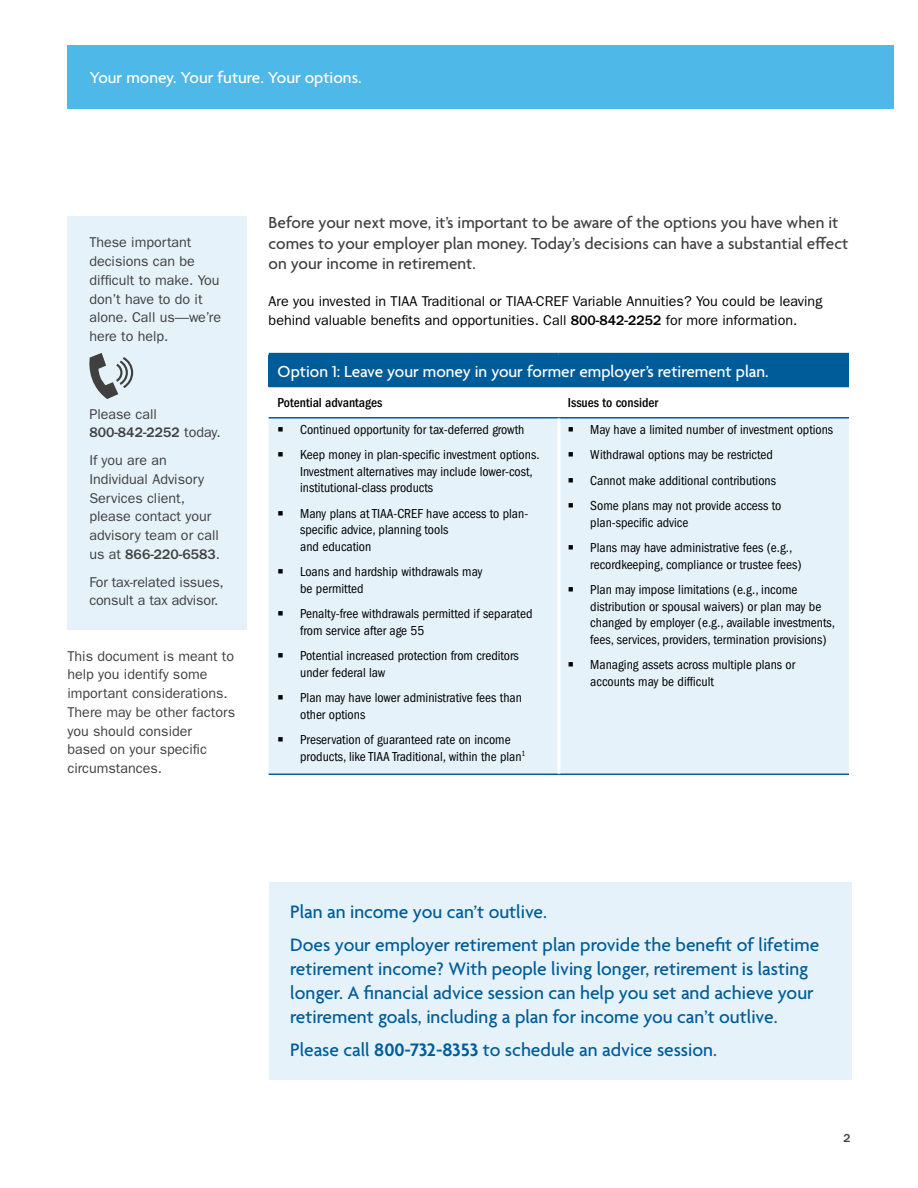
<style>
.page{position:relative;width:918px;height:1188px;background:#fff}
.page>*{position:absolute;margin:0;border:0;box-sizing:border-box;transform-origin:0 0}
.t1{font:500 19.5px/24px "Agenda";color:#005c98}
.t2{font:500 17.25px/20.2px "Agenda";color:#404040}
.t3{font:500 17.25px "Agenda";color:#fff}
.t4{font:14.25px/18.8px "ITC Franklin Gothic Std";color:#404040}
.t5{font:14.25px/18.8px "ITC Franklin Gothic Std";color:#000}
.t6{font:condensed 13.5px/16.5px "ITC Franklin Gothic Std";color:#000}
.t7{font:500 condensed 13.5px "ITC Franklin Gothic Std";color:#000}
.t8{font:500 12px "ITC Franklin Gothic Std";color:#404040}
.s1{font-weight:500}
.s2{font-weight:600}
</style>
<div class="page">
<div style="left:68px;top:216px;width:179px;height:413px;background:#e5f2fa"></div>
<svg style="left:89px;top:353px;width:44px;height:46px"></svg>
<div style="left:269px;top:882px;width:583px;height:198px;background:#e5f2fa"></div>
<div style="left:68px;top:46px;width:826px;height:63px;background:#4eb9e9"></div>
<div style="left:269px;top:355px;width:580px;height:32px;background:#005c98"></div>
<svg style="left:269px;top:387px;width:580px;height:1px"></svg>
<div style="left:269px;top:419px;width:580px;height:355px;background:#e5f2fa"></div>
<hr style="left:269px;top:353px;width:290px;height:4px;background:#005c98">
<hr style="left:559px;top:353px;width:290px;height:4px;background:#005c98">
<hr style="left:269px;top:774px;width:290px;height:1px;background:#005c98">
<hr style="left:559px;top:774px;width:290px;height:1px;background:#005c98">
<hr style="left:269px;top:417px;width:290px;height:2px;background:#005c98">
<hr style="left:559px;top:417px;width:290px;height:2px;background:#005c98">
<hr style="left:557px;top:419px;width:3px;height:355px;background:#fff">
<svg style="left:279px;top:427px;width:4px;height:4px"></svg>
<svg style="left:279px;top:452px;width:4px;height:5px"></svg>
<svg style="left:279px;top:511px;width:4px;height:4px"></svg>
<svg style="left:279px;top:569px;width:4px;height:5px"></svg>
<svg style="left:279px;top:611px;width:4px;height:5px"></svg>
<svg style="left:279px;top:653px;width:4px;height:5px"></svg>
<svg style="left:279px;top:695px;width:4px;height:5px"></svg>
<svg style="left:279px;top:737px;width:4px;height:5px"></svg>
<svg style="left:569px;top:427px;width:4px;height:4px"></svg>
<svg style="left:569px;top:452px;width:4px;height:5px"></svg>
<svg style="left:569px;top:478px;width:4px;height:4px"></svg>
<svg style="left:569px;top:503px;width:4px;height:5px"></svg>
<svg style="left:569px;top:545px;width:4px;height:5px"></svg>
<svg style="left:569px;top:587px;width:4px;height:5px"></svg>
<svg style="left:569px;top:662px;width:4px;height:5px"></svg>
<p class="t3" style="left:89px;top:68px;width:274px">Your money. Your future. Your options.</p>
<p class="t4" style="left:89px;top:233px;width:133px">These important decisions can be difficult to make. You don’t have to do it alone. Call us—we’re here to help.</p>
<p class="t4" style="left:89px;top:404px;width:133px">Please call<br><span class="s1">800-842-2252</span> today.</p>
<p class="t4" style="left:89px;top:451px;width:132px">If you are an<br>Individual Advisory<br>Services client, please contact your advisory team or call us at <span class="s1">866-220-6583</span>.</p>
<p class="t4" style="left:89px;top:572px;width:136px">For tax-related issues, consult a tax advisor.</p>
<p class="t4" style="left:68px;top:647px;width:169px">This document is meant to help you identify some important considerations.<br>There may be other factors you should consider<br>based on your specific circumstances.</p>
<p class="t2" style="left:269px;top:214px;width:581px">Before your next move, it’s important to be aware of the options you have when it comes to your employer plan money. Today’s decisions can have a substantial effect on your income in retirement.</p>
<p class="t5" style="left:269px;top:292px;width:555px">Are you invested in TIAA Traditional or TIAA-CREF Variable Annuities? You could be leaving behind valuable benefits and opportunities. Call <span class="s1">800-842-2252</span> for more information.</p>
<p class="t3" style="left:278px;top:362px;width:492px">Option 1: Leave your money in your former employer’s retirement plan.</p>
<p class="t7" style="left:278px;top:395px;width:106px">Potential advantages</p>
<p class="t7" style="left:568px;top:395px;width:92px">Issues to consider</p>
<p class="t6" style="left:300px;top:417px;width:241px;line-height:25.5px">Continued opportunity for tax-deferred growth<br>Keep money in plan-specific investment options.</p>
<p class="t6" style="left:300px;top:463px;width:234px">Investment alternatives may include lower-cost, institutional-class products</p>
<p class="t6" style="left:300px;top:505px;width:230px">Many plans at TIAA-CREF have access to plan&shy;specific advice, planning tools<br>and education</p>
<p class="t6" style="left:300px;top:564px;width:184px">Loans and hardship withdrawals may be permitted</p>
<p class="t6" style="left:300px;top:606px;width:234px">Penalty-free withdrawals permitted if separated from service after age 55</p>
<p class="t6" style="left:300px;top:648px;width:220px">Potential increased protection from creditors under federal law</p>
<p class="t6" style="left:300px;top:690px;width:223px">Plan may have lower administrative fees than other options</p>
<p class="t6" style="left:300px;top:732px;width:227px">Preservation of guaranteed rate on income products, like TIAA Traditional, within the plan<sup>1</sup></p>
<p class="t6" style="left:590px;top:417px;width:244px;line-height:25.5px">May have a limited number of investment options Withdrawal options may be restricted<br>Cannot make additional contributions<br>Some plans may not provide access to</p>
<p class="t6" style="left:590px;top:510px;width:204px;line-height:25.5px">plan-specific advice<br>Plans may have administrative fees (e.g.,</p>
<p class="t6" style="left:590px;top:552px;width:213px;line-height:25.5px">recordkeeping, compliance or trustee fees)<br>Plan may impose limitations (e.g., income</p>
<p class="t6" style="left:590px;top:598px;width:246px">distribution or spousal waivers) or plan may be changed by employer (e.g., available investments, fees, services, providers, termination provisions)</p>
<p class="t6" style="left:590px;top:657px;width:206px">Managing assets across multiple plans or accounts may be difficult</p>
<h1 class="t1" style="left:290px;top:896px;width:531px;line-height:33px">Plan an income you can’t outlive.<br>Does your employer retirement plan provide the benefit of lifetime</h1>
<h1 class="t1" style="left:290px;top:958px;width:525px">retirement income? With people living longer, retirement is lasting longer. A financial advice session can help you set and achieve your retirement goals, including a plan for income you can’t outlive.</h1>
<h1 class="t1" style="left:290px;top:1039px;width:428px">Please call <span class="s2">800-732-8353</span> to schedule an advice session.</h1>
<p class="t8" style="left:843px;top:1131px;width:9px">2</p>
</div>
